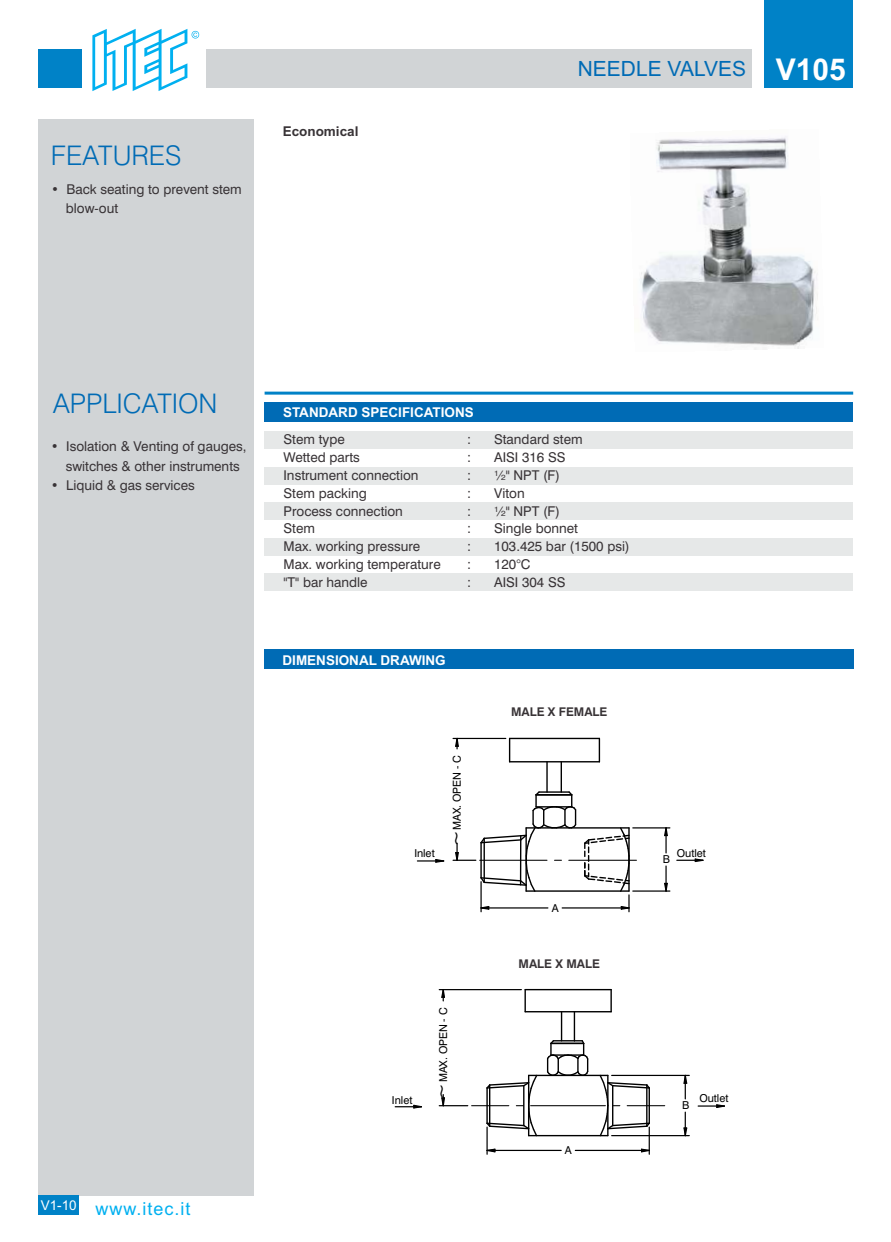
<style>
.page{position:relative;width:891px;height:1242px;background:#fff}
.page>*{position:absolute;margin:0;border:0;box-sizing:border-box;transform-origin:0 0}
.t1{font:300 27px "Swiss 721 BT";color:#006bb5}
.t2{font:21px "Arial";color:#006bb5}
.t3{font:18px "Arial";letter-spacing:.055em;color:#00b0f0}
.t4{font:17.55px "Swiss 721 BT";color:#000}
.t5{font:13.5px/19.4px "Swiss 721 BT";color:#383336}
.t6{font:700 13.5px "Arial";color:#fff}
.t7{font:700 13.5px "Arial";color:#383336}
.t8{font:13.5px "Arial";color:#fff}
.t9{font:700 12px "Swiss 721 BT";color:#383336}
.t10{font:10.95px "Swiss 721 BT";color:#000}
.s1{font-weight:700;font-size:30px;color:#fff}
</style>
<div class="page">
<div style="left:265px;top:431px;width:588px;height:18px;background:#e6e8e8"></div>
<div style="left:265px;top:467px;width:588px;height:17px;background:#e6e8e8"></div>
<div style="left:265px;top:502px;width:588px;height:18px;background:#e6e8e8"></div>
<div style="left:265px;top:538px;width:588px;height:18px;background:#e6e8e8"></div>
<div style="left:265px;top:573px;width:588px;height:18px;background:#e6e8e8"></div>
<div style="left:38px;top:119px;width:216px;height:1076px;background:#d1d4d6"></div>
<div style="left:38px;top:50px;width:43px;height:38px;background:#0082c7"></div>
<div style="left:207px;top:50px;width:545px;height:38px;background:#d1d4d6"></div>
<div style="left:764px;top:0;width:89px;height:88px;background:#0082c7"></div>
<svg style="left:92px;top:29px;width:107px;height:62px"></svg>
<hr style="left:265px;top:392px;width:588px;height:3px;background:#0082c7">
<div style="left:265px;top:402px;width:588px;height:20px;background:#006bb5"></div>
<div style="left:265px;top:649px;width:589px;height:19px;background:#006bb5"></div>
<hr style="left:510px;top:738px;width:89px;height:1px;background:#000">
<svg style="left:599px;top:738px;width:1px;height:24px"></svg>
<hr style="left:510px;top:761px;width:89px;height:1px;background:#000">
<svg style="left:509px;top:738px;width:1px;height:24px"></svg>
<hr style="left:546px;top:762px;width:2px;height:30px;background:#000">
<hr style="left:561px;top:762px;width:1px;height:30px;background:#000">
<hr style="left:569px;top:860px;width:67px;height:1px;background:#000">
<svg style="left:664px;top:882px;width:4px;height:7px"></svg>
<svg style="left:664px;top:830px;width:4px;height:7px"></svg>
<hr style="left:633px;top:890px;width:37px;height:2px;background:#000">
<hr style="left:633px;top:827px;width:37px;height:2px;background:#000">
<hr style="left:665px;top:866px;width:2px;height:25px;background:#000">
<hr style="left:665px;top:828px;width:2px;height:25px;background:#000">
<hr style="left:453px;top:738px;width:53px;height:1px;background:#000">
<svg style="left:453px;top:790px;width:178px;height:122px"></svg>
<svg style="left:454px;top:737px;width:6px;height:12px"></svg>
<svg style="left:677px;top:858px;width:27px;height:5px"></svg>
<hr style="left:417px;top:860px;width:27px;height:2px;background:#000">
<svg style="left:434px;top:859px;width:11px;height:4px"></svg>
<hr style="left:525px;top:989px;width:86px;height:1px;background:#000">
<hr style="left:610px;top:990px;width:2px;height:22px;background:#000">
<hr style="left:525px;top:1011px;width:86px;height:1px;background:#000">
<hr style="left:524px;top:990px;width:2px;height:22px;background:#000">
<svg style="left:546px;top:1012px;width:44px;height:65px"></svg>
<hr style="left:529px;top:1075px;width:79px;height:1px;background:#000">
<hr style="left:529px;top:1135px;width:79px;height:1px;background:#000">
<hr style="left:472px;top:1105px;width:37px;height:1px;background:#000">
<hr style="left:531px;top:1105px;width:74px;height:1px;background:#000">
<hr style="left:627px;top:1105px;width:38px;height:1px;background:#000">
<svg style="left:485px;top:1074px;width:54px;height:63px"></svg>
<hr style="left:439px;top:989px;width:82px;height:1px;background:#000">
<svg style="left:439px;top:1095px;width:29px;height:12px"></svg>
<svg style="left:440px;top:990px;width:6px;height:11px"></svg>
<svg style="left:488px;top:1148px;width:8px;height:5px"></svg>
<hr style="left:486px;top:1127px;width:2px;height:27px;background:#000">
<svg style="left:598px;top:1074px;width:53px;height:80px"></svg>
<hr style="left:487px;top:1150px;width:74px;height:1px;background:#000">
<hr style="left:575px;top:1150px;width:74px;height:1px;background:#000">
<hr style="left:612px;top:1135px;width:77px;height:1px;background:#000">
<hr style="left:612px;top:1075px;width:77px;height:1px;background:#000">
<svg style="left:683px;top:1112px;width:5px;height:25px"></svg>
<svg style="left:683px;top:1074px;width:5px;height:25px"></svg>
<svg style="left:395px;top:1104px;width:27px;height:5px"></svg>
<hr style="left:698px;top:1105px;width:26px;height:2px;background:#000">
<svg style="left:715px;top:1104px;width:10px;height:4px"></svg>
<img style="left:640px;top:136px;width:178px;height:214px">
<div style="left:38px;top:1195px;width:40px;height:20px;background:#0082c7"></div>
<h1 class="t1" style="left:51px;top:145px;width:132px">FEATURES</h1>
<p class="t5" style="left:66px;top:181px;width:177px;text-indent:-15px">• Back seating to prevent stem blow-out</p>
<p class="t7" style="left:283px;top:126px;width:77px">Economical</p>
<h2 class="t2" style="left:578px;top:61px;width:270px">NEEDLE VALVES <span class="s1">V105</span></h2>
<h1 class="t1" style="left:53px;top:393px;width:166px">APPLICATION</h1>
<p class="t5" style="left:66px;top:438px;width:182px;text-indent:-15px">• Isolation &amp; Venting of gauges, switches &amp; other instruments</p>
<p class="t5" style="left:51px;top:477px;width:145px">• Liquid &amp; gas services</p>
<p class="t8" style="left:41px;top:1200px;width:38px">V1-10</p>
<h3 class="t3" style="left:95px;top:1202px;width:97px">www.itec.it</h3>
<p class="t6" style="left:283px;top:407px;width:192px">STANDARD SPECIFICATIONS</p>
<p class="t5" style="left:284px;top:431px;width:63px">Stem type</p>
<p class="t5" style="left:467px;top:431px;width:6px">:</p>
<p class="t5" style="left:494px;top:431px;width:90px">Standard stem</p>
<p class="t5" style="left:284px;top:449px;width:78px">Wetted parts</p>
<p class="t5" style="left:467px;top:449px;width:6px">:</p>
<p class="t5" style="left:494px;top:449px;width:73px">AISI 316 SS</p>
<p class="t5" style="left:284px;top:467px;width:137px">Instrument connection</p>
<p class="t5" style="left:467px;top:467px;width:6px">:</p>
<p class="t5" style="left:494px;top:467px;width:67px">½" NPT (F)</p>
<p class="t5" style="left:284px;top:485px;width:85px">Stem packing</p>
<p class="t5" style="left:467px;top:485px;width:6px">:</p>
<p class="t5" style="left:494px;top:485px;width:32px">Viton</p>
<p class="t5" style="left:284px;top:502px;width:121px">Process connection</p>
<p class="t5" style="left:467px;top:502px;width:6px">:</p>
<p class="t5" style="left:494px;top:502px;width:67px">½" NPT (F)</p>
<p class="t5" style="left:284px;top:520px;width:33px">Stem</p>
<p class="t5" style="left:467px;top:520px;width:6px">:</p>
<p class="t5" style="left:494px;top:520px;width:85px">Single bonnet</p>
<p class="t5" style="left:284px;top:538px;width:138px">Max. working pressure</p>
<p class="t5" style="left:467px;top:538px;width:6px">:</p>
<p class="t5" style="left:494px;top:538px;width:137px">103.425 bar (1500 psi)</p>
<p class="t5" style="left:284px;top:556px;width:159px">Max. working temperature</p>
<p class="t5" style="left:467px;top:556px;width:6px">:</p>
<p class="t5" style="left:494px;top:556px;width:38px">120°C</p>
<p class="t5" style="left:284px;top:574px;width:86px">"T" bar handle</p>
<p class="t5" style="left:467px;top:574px;width:6px">:</p>
<p class="t5" style="left:494px;top:574px;width:73px">AISI 304 SS</p>
<p class="t6" style="left:283px;top:655px;width:165px">DIMENSIONAL DRAWING</p>
<p class="t10" style="left:453px;top:830px;width:76px;rotate:-90deg">MAX. OPEN - C</p>
<p class="t4" style="left:465px;top:831px;width:16px;rotate:90deg">~</p>
<p class="t9" style="left:511px;top:707px;width:98px">MALE X FEMALE</p>
<p class="t10" style="left:414px;top:848px;width:22px">Inlet</p>
<p class="t10" style="left:677px;top:849px;width:31px">Outlet</p>
<p class="t10" style="left:663px;top:855px;width:9px">B</p>
<p class="t10" style="left:552px;top:903px;width:8px">A</p>
<p class="t10" style="left:392px;top:1096px;width:22px">Inlet</p>
<p class="t10" style="left:439px;top:1082px;width:76px;rotate:-90deg">MAX. OPEN - C</p>
<p class="t4" style="left:450px;top:1084px;width:16px;rotate:90deg">~</p>
<p class="t9" style="left:519px;top:959px;width:83px">MALE X MALE</p>
<p class="t10" style="left:565px;top:1146px;width:8px">A</p>
<p class="t10" style="left:682px;top:1101px;width:9px">B</p>
<p class="t10" style="left:699px;top:1094px;width:31px">Outlet</p>
</div>
